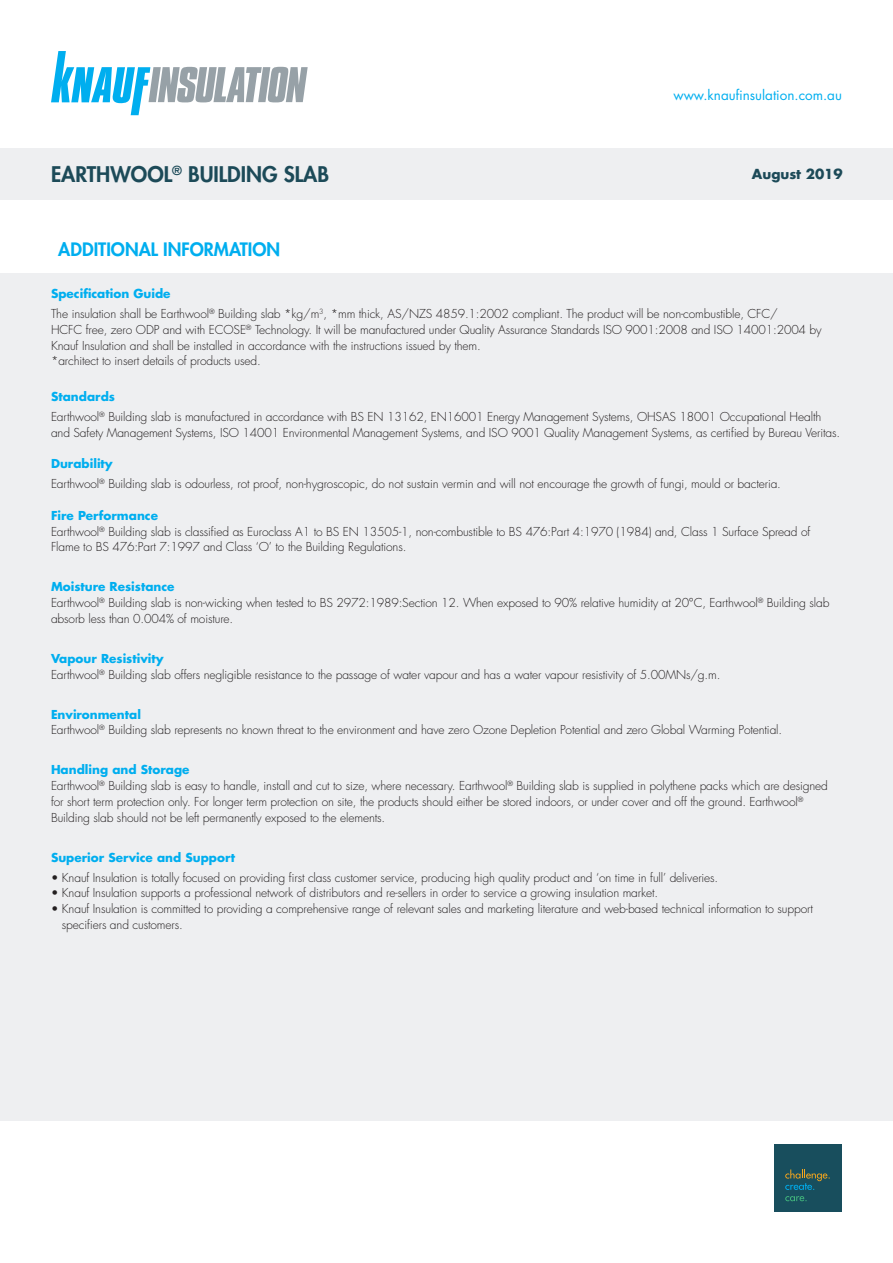
<style>
.page{position:relative;width:893px;height:1263px;background:#fff}
.page>*{position:absolute;margin:0;border:0;box-sizing:border-box;transform-origin:0 0}
.t1{font:800 21px "Futura Std";color:#1c4a58}
.t2{font:800 18px "Futura Std";color:#00aeef}
.t3{font:13.5px "Futura Std";color:#00aeef}
.t4{font:700 13.5px "Futura Std";color:#1c4a58}
.t5{font:300 12px/15.8px "Futura Std";letter-spacing:-.01em;color:#231f20}
.t6{font:700 12px "Futura Std";color:#00aeef}
.s1{font-weight:700;color:#00aeef}
</style>
<div class="page">
<div style="left:0;top:247px;width:893px;height:874px;background:#eeeff1"></div>
<svg style="left:51px;top:51px;width:257px;height:64px"></svg>
<div style="left:0;top:221px;width:893px;height:51px;background:#fff"></div>
<div style="left:0;top:149px;width:893px;height:51px;background:#eeeff1"></div>
<div style="left:774px;top:1144px;width:68px;height:68px;background:#184e5d"></div>
<svg style="left:785px;top:1169px;width:45px;height:21px"></svg>
<svg style="left:785px;top:1196px;width:22px;height:5px"></svg>
<p class="t3" style="left:673px;top:86px;width:170px">www.knaufinsulation.com.au</p>
<h1 class="t1" style="left:51px;top:161px;width:280px">EARTHWOOL<sup>®</sup> BUILDING SLAB</h1>
<p class="t4" style="left:752px;top:165px;width:92px">August 2019</p>
<h2 class="t2" style="left:58px;top:238px;width:223px">ADDITIONAL INFORMATION</h2>
<p class="t5" style="left:51px;top:284px;width:728px;line-height:20px"><span class="s1">Specification Guide<br></span>The insulation shall be Earthwool<sup>®</sup> Building slab *kg/m<sup>3</sup>, *mm thick, AS/NZS 4859.1:2002 compliant. The product will be non-combustible, CFC/</p>
<p class="t5" style="left:51px;top:322px;width:772px">HCFC free, zero ODP and with ECOSE<sup>®</sup> Technology. It will be manufactured under Quality Assurance Standards ISO 9001:2008 and ISO 14001:2004 by<br>Knauf Insulation and shall be installed in accordance with the instructions issued by them.<br>*architect to insert details of products used.</p>
<p class="t5" style="left:51px;top:387px;width:772px;line-height:20px"><span class="s1">Standards<br></span>Earthwool<sup>®</sup> Building slab is manufactured in accordance with BS EN 13162, EN16001 Energy Management Systems, OHSAS 18001 Occupational Health</p>
<p class="t5" style="left:51px;top:425px;width:791px">and Safety Management Systems, ISO 14001 Environmental Management Systems, and ISO 9001 Quality Management Systems, as certified by Bureau Veritas.</p>
<p class="t5" style="left:51px;top:454px;width:731px;line-height:20px"><span class="s1">Durability<br></span>Earthwool<sup>®</sup> Building slab is odourless, rot proof, non-hygroscopic, do not sustain vermin and will not encourage the growth of fungi, mould or bacteria.</p>
<p class="t5" style="left:51px;top:508px;width:761px"><span class="s1">Fire Performance<br></span>Earthwool<sup>®</sup> Building slab is classified as Euroclass A1 to BS EN 13505-1, non-combustible to BS 476:Part 4:1970 (1984) and, Class 1 Surface Spread of<br>Flame to BS 476:Part 7:1997 and Class ‘O’ to the Building Regulations.</p>
<p class="t5" style="left:51px;top:579px;width:780px"><span class="s1">Moisture Resistance<br></span>Earthwool<sup>®</sup> Building slab is non-wicking when tested to BS 2972:1989:Section 12. When exposed to 90% relative humidity at 20°C, Earthwool<sup>®</sup> Building slab absorb less than 0.004% of moisture.</p>
<p class="t5" style="left:51px;top:651px;width:671px"><span class="s1">Vapour Resistivity<br></span>Earthwool<sup>®</sup> Building slab offers negligible resistance to the passage of water vapour and has a water vapour resistivity of 5.00MNs/g.m.</p>
<p class="t5" style="left:51px;top:707px;width:733px"><span class="s1">Environmental<br></span>Earthwool<sup>®</sup> Building slab represents no known threat to the environment and have zero Ozone Depletion Potential and zero Global Warming Potential.</p>
<p class="t5" style="left:51px;top:762px;width:778px"><span class="s1">Handling and Storage<br></span>Earthwool<sup>®</sup> Building slab is easy to handle, install and cut to size, where necessary. Earthwool<sup>®</sup> Building slab is supplied in polythene packs which are designed for short term protection only. For longer term protection on site, the products should either be stored indoors, or under cover and off the ground. Earthwool<sup>® </sup>Building slab should not be left permanently exposed to the elements.</p>
<p class="t6" style="left:51px;top:849px;width:186px">Superior Service and Support</p>
<p class="t5" style="left:51px;top:870px;width:669px">• Knauf Insulation is totally focused on providing first class customer service, producing high quality product and ‘on time in full’ deliveries.</p>
<p class="t5" style="left:51px;top:885px;width:609px">• Knauf Insulation supports a professional network of distributors and re-sellers in order to service a growing insulation market.</p>
<p class="t5" style="left:62px;top:901px;width:753px;text-indent:-11px">• Knauf Insulation is committed to providing a comprehensive range of relevant sales and marketing literature and web-based technical information to support specifiers and customers.</p>
</div>
